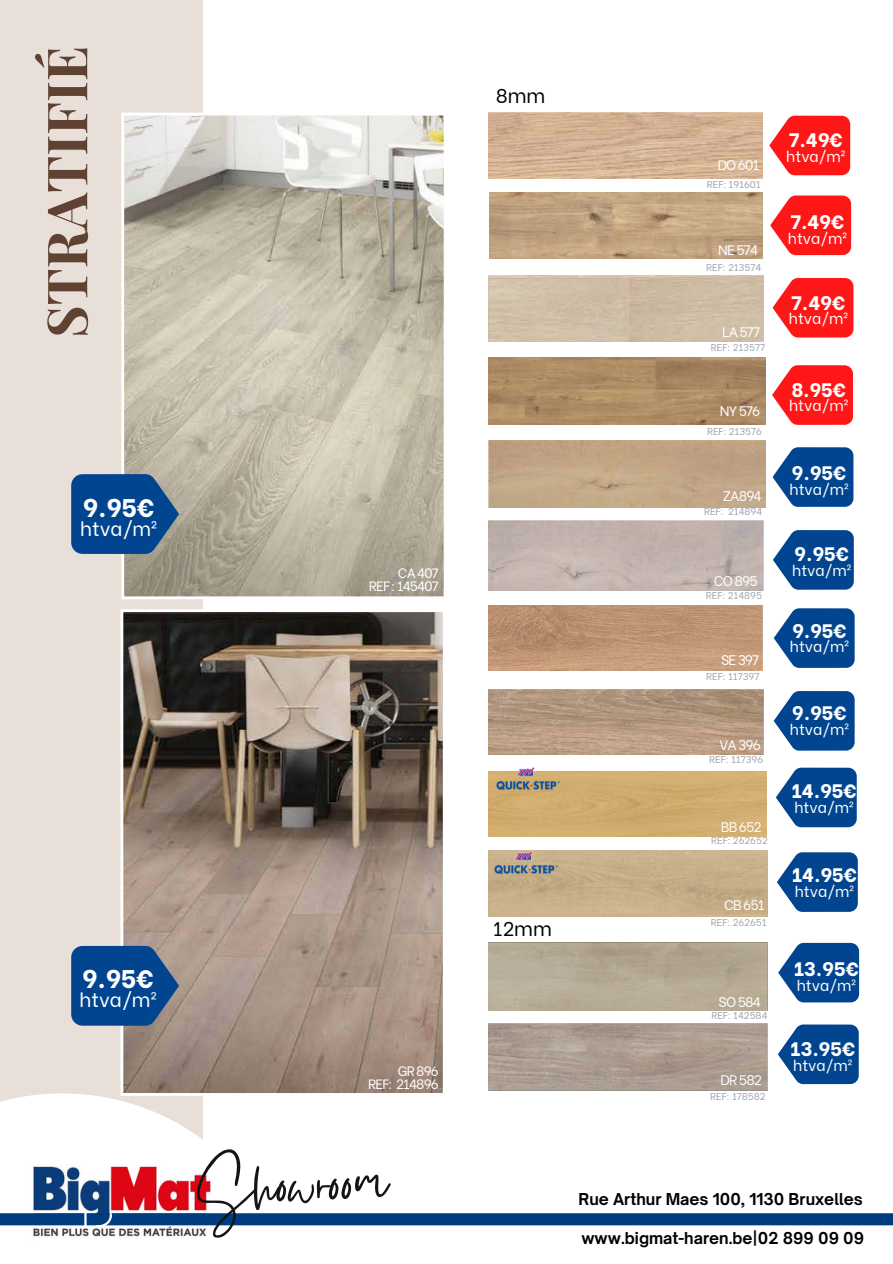
<style>
.page{position:relative;width:893px;height:1264px;background:#fff}
.page>*{position:absolute;margin:0;border:0;box-sizing:border-box;transform-origin:0 0}
.t1{font:72px "Gistesy";color:#141414}
.t2{font:700 55.5px "Playfair Display";color:#604232}
.t3{font:800 25.5px "Be Vietnam";color:#fff}
.t4{font:19.65px "Be Vietnam";color:#000}
.t5{font:800 19.5px "Be Vietnam";color:#fff}
.t6{font:19.5px "Be Vietnam";color:#fff}
.t7{font:700 15.75px "Open Sauce One";color:#000}
.t8{font:15px "Be Vietnam";color:#fff}
.t9{font:13.8px "Be Vietnam";letter-spacing:-.065em;color:#fff}
.t10{font:13.5px/13.5px "Be Vietnam";letter-spacing:-.065em;color:#fff;text-align:right}
.t11{font:9.9px "Be Vietnam";color:#9fa3b0}
</style>
<div class="page">
<img style="left:488px;top:605px;width:274px;height:65px">
<img style="left:488px;top:689px;width:275px;height:65px">
<img style="left:488px;top:113px;width:274px;height:66px">
<div style="left:0;top:0;width:203px;height:1262px;background:#e8e0d8"></div>
<svg style="left:121px;top:113px;width:323px;height:486px;background:#c4beaf"></svg>
<svg style="left:120px;top:609px;width:323px;height:484px;background:#89796d"></svg>
<img style="left:489px;top:1023px;width:278px;height:67px">
<svg style="left:71px;top:945px;width:108px;height:80px;background:#1a5291"></svg>
<svg style="left:71px;top:474px;width:108px;height:80px;background:#195392"></svg>
<svg style="left:773px;top:608px;width:81px;height:60px;background:#2761a1"></svg>
<img style="left:489px;top:192px;width:273px;height:67px">
<svg style="left:773px;top:691px;width:81px;height:59px;background:#255fa0"></svg>
<svg style="left:769px;top:116px;width:81px;height:59px;background:#ff3636"></svg>
<svg style="left:770px;top:195px;width:81px;height:60px;background:#ff3838"></svg>
<svg style="left:772px;top:278px;width:81px;height:59px;background:#ff3636"></svg>
<svg style="left:778px;top:942px;width:81px;height:60px;background:#2761a1"></svg>
<svg style="left:778px;top:1024px;width:80px;height:60px;background:#255fa0"></svg>
<div style="left:489px;top:771px;width:277px;height:65px;background:#d1ad6f"></div>
<svg style="left:775px;top:767px;width:81px;height:60px;background:#2861a2"></svg>
<img style="left:489px;top:850px;width:278px;height:66px">
<svg style="left:777px;top:852px;width:80px;height:59px;background:#245ea0"></svg>
<svg style="left:0;top:1093px;width:203px;height:169px;background:#fcfbfa"></svg>
<img style="left:31px;top:1164px;width:180px;height:78px">
<svg style="left:0;top:1210px;width:892px;height:18px"></svg>
<img style="left:495px;top:767px;width:66px;height:22px">
<img style="left:493px;top:851px;width:65px;height:22px">
<img style="left:488px;top:357px;width:277px;height:67px">
<svg style="left:772px;top:365px;width:80px;height:60px;background:#ff3737"></svg>
<img style="left:488px;top:441px;width:277px;height:66px">
<img style="left:488px;top:520px;width:275px;height:70px">
<svg style="left:772px;top:447px;width:81px;height:60px;background:#2760a1"></svg>
<svg style="left:773px;top:530px;width:80px;height:59px;background:#235e9f"></svg>
<h2 class="t2" style="left:27px;top:338px;width:293px;rotate:-90deg">STRATIFIÉ</h2>
<h3 class="t3" style="left:83px;top:486px;width:73px">9.95€</h3>
<h3 class="t6" style="left:80px;top:513px;width:78px">htva/m²</h3>
<h3 class="t10" style="left:369px;top:564px;width:71px">CA 407<br>REF : 145407</h3>
<h3 class="t3" style="left:83px;top:957px;width:73px">9.95€</h3>
<h3 class="t6" style="left:80px;top:983px;width:78px">htva/m²</h3>
<h3 class="t10" style="left:368px;top:1062px;width:72px">GR 896<br>REF: 214896</h3>
<h1 class="t1" style="left:195px;top:1135px;width:192px;rotate:-2deg">Showroom</h1>
<h3 class="t4" style="left:495px;top:79px;width:51px">8mm</h3>
<h3 class="t4" style="left:493px;top:912px;width:60px">12mm</h3>
<h3 class="t9" style="left:717px;top:153px;width:43px">DO 601</h3>
<p class="t11" style="left:706px;top:177px;width:55px">REF: 191601</p>
<h3 class="t9" style="left:718px;top:238px;width:42px">NE 574</h3>
<p class="t11" style="left:706px;top:259px;width:57px">REF: 213574</p>
<h3 class="t9" style="left:722px;top:320px;width:39px">LA 577</h3>
<p class="t11" style="left:710px;top:339px;width:56px">REF: 213577</p>
<h3 class="t9" style="left:719px;top:400px;width:42px">NY 576</h3>
<p class="t11" style="left:707px;top:423px;width:56px">REF: 213576</p>
<h3 class="t9" style="left:722px;top:484px;width:41px">ZA894</h3>
<p class="t11" style="left:704px;top:502px;width:60px">REF: 214894</p>
<h3 class="t9" style="left:714px;top:569px;width:45px">CO 895</h3>
<p class="t11" style="left:706px;top:587px;width:58px">REF: 214895</p>
<h3 class="t9" style="left:721px;top:649px;width:40px">SE 397</h3>
<p class="t11" style="left:706px;top:668px;width:55px">REF: 117397</p>
<h3 class="t9" style="left:719px;top:733px;width:43px">VA 396</h3>
<p class="t11" style="left:709px;top:751px;width:55px">REF: 117396</p>
<h3 class="t9" style="left:721px;top:815px;width:42px">BB 652</h3>
<p class="t11" style="left:711px;top:832px;width:58px">REF: 262652</p>
<h3 class="t9" style="left:724px;top:893px;width:42px">CB 651</h3>
<p class="t11" style="left:711px;top:914px;width:57px">REF: 262651</p>
<h3 class="t9" style="left:718px;top:990px;width:44px">SO 584</h3>
<p class="t11" style="left:711px;top:1007px;width:58px">REF: 142584</p>
<h3 class="t9" style="left:720px;top:1068px;width:43px">DR 582</h3>
<p class="t11" style="left:710px;top:1088px;width:57px">REF: 178582</p>
<h3 class="t5" style="left:789px;top:124px;width:55px">7.49€</h3>
<h3 class="t8" style="left:786px;top:144px;width:61px">htva/m²</h3>
<h3 class="t5" style="left:790px;top:206px;width:55px">7.49€</h3>
<h3 class="t8" style="left:787px;top:226px;width:61px">htva/m²</h3>
<h3 class="t5" style="left:791px;top:286px;width:55px">7.49€</h3>
<h3 class="t8" style="left:788px;top:306px;width:61px">htva/m²</h3>
<h3 class="t5" style="left:791px;top:373px;width:56px">8.95€</h3>
<h3 class="t8" style="left:789px;top:393px;width:61px">htva/m²</h3>
<h3 class="t5" style="left:791px;top:457px;width:56px">9.95€</h3>
<h3 class="t8" style="left:789px;top:477px;width:61px">htva/m²</h3>
<h3 class="t5" style="left:794px;top:538px;width:56px">9.95€</h3>
<h3 class="t8" style="left:792px;top:558px;width:61px">htva/m²</h3>
<h3 class="t5" style="left:792px;top:614px;width:56px">9.95€</h3>
<h3 class="t8" style="left:789px;top:634px;width:61px">htva/m²</h3>
<h3 class="t5" style="left:792px;top:697px;width:56px">9.95€</h3>
<h3 class="t8" style="left:789px;top:717px;width:61px">htva/m²</h3>
<h3 class="t5" style="left:791px;top:775px;width:67px">14.95€</h3>
<h3 class="t8" style="left:794px;top:795px;width:61px">htva/m²</h3>
<h3 class="t5" style="left:791px;top:859px;width:67px">14.95€</h3>
<h3 class="t8" style="left:794px;top:879px;width:61px">htva/m²</h3>
<h3 class="t5" style="left:793px;top:952px;width:66px">13.95€</h3>
<h3 class="t8" style="left:796px;top:972px;width:61px">htva/m²</h3>
<h3 class="t5" style="left:790px;top:1032px;width:66px">13.95€</h3>
<h3 class="t8" style="left:793px;top:1052px;width:61px">htva/m²</h3>
<h3 class="t7" style="left:578px;top:1189px;width:286px">Rue Arthur Maes 100, 1130 Bruxelles</h3>
<h3 class="t7" style="left:581px;top:1228px;width:284px">www.bigmat-haren.be|02 899 09 09</h3>
</div>
